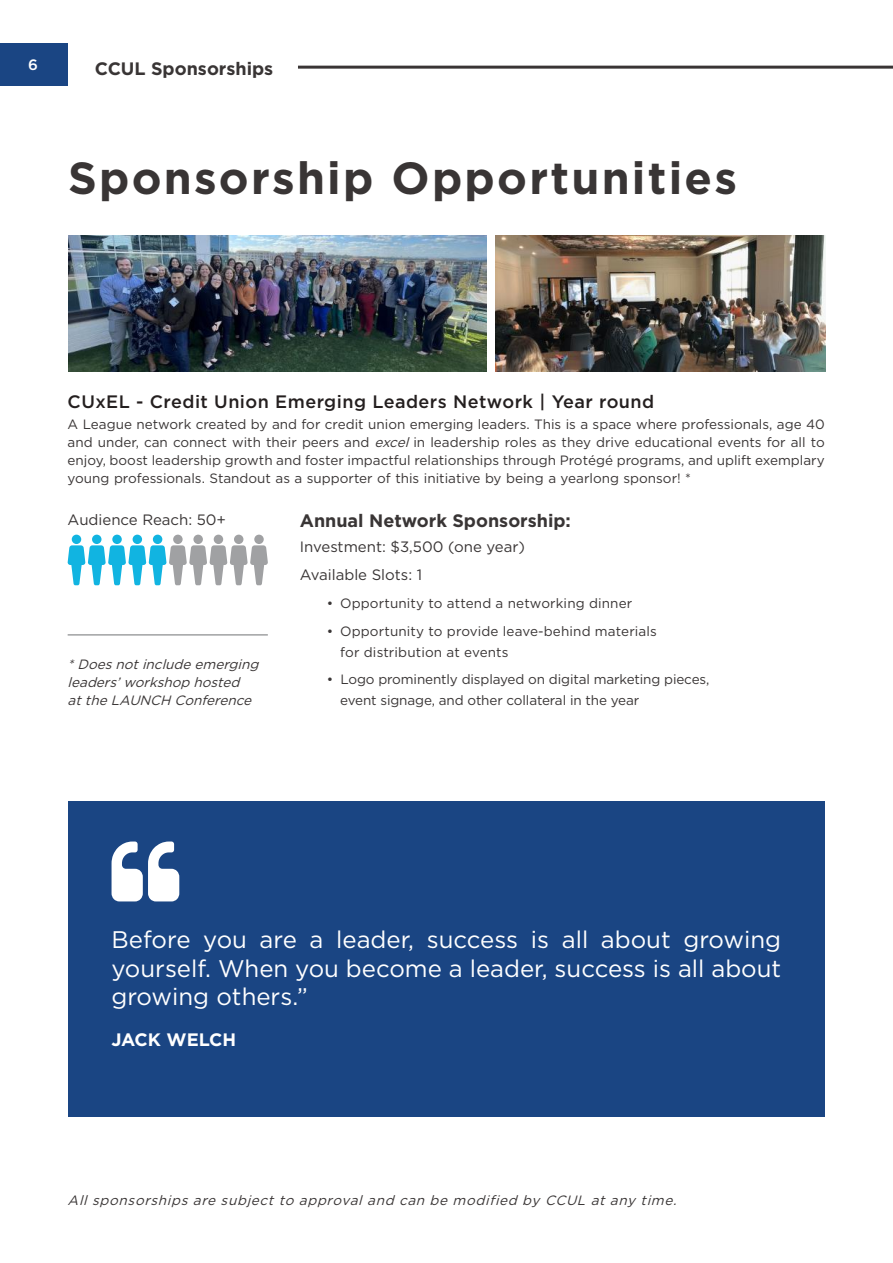
<style>
.page{position:relative;width:893px;height:1263px;background:#fff}
.page>*{position:absolute;margin:0;border:0;box-sizing:border-box;transform-origin:0 0}
.t1{font:700 45px "Gotham";letter-spacing:.05em;color:#393535}
.t2{font:24px/28.8px "Gotham";color:#fff;text-align:justify}
.t3{font:500 18px "Gotham";letter-spacing:.025em;color:#241f1f}
.t4{font:700 18px "Gotham";color:#393535}
.t5{font:700 18px "Gotham";color:#fff}
.t6{font:15px/28.3px "Gotham";color:#393535}
.t7{font:500 15px "Gotham";color:#fff}
.t8{font:13.5px/18px "Gotham";color:#393535}
.t9{font:italic 13.5px/18px "Gotham";color:#393535}
.s1{font-style:italic}
</style>
<div class="page">
<div style="left:68px;top:801px;width:757px;height:316px;background:#1a4583"></div>
<svg style="left:112px;top:841px;width:67px;height:60px"></svg>
<div style="left:92px;top:535px;width:10px;height:9px;background:#11b4e1;border-radius:50%"></div>
<div style="left:72px;top:535px;width:9px;height:9px;background:#11b4e1;border-radius:50%"></div>
<div style="left:112px;top:535px;width:10px;height:9px;background:#11b4e1;border-radius:50%"></div>
<div style="left:153px;top:535px;width:9px;height:9px;background:#11b4e1;border-radius:50%"></div>
<div style="left:133px;top:535px;width:9px;height:9px;background:#11b4e1;border-radius:50%"></div>
<div style="left:173px;top:535px;width:10px;height:9px;background:#a0a1a3;border-radius:50%"></div>
<div style="left:214px;top:535px;width:9px;height:9px;background:#a0a1a3;border-radius:50%"></div>
<div style="left:193px;top:535px;width:10px;height:9px;background:#a0a1a3;border-radius:50%"></div>
<div style="left:234px;top:535px;width:9px;height:9px;background:#a0a1a3;border-radius:50%"></div>
<svg style="left:68px;top:545px;width:200px;height:40px"></svg>
<div style="left:254px;top:535px;width:10px;height:9px;background:#a0a1a3;border-radius:50%"></div>
<hr style="left:68px;top:634px;width:200px;height:2px;background:#a0a1a3">
<img style="left:68px;top:235px;width:419px;height:136px">
<img style="left:495px;top:235px;width:330px;height:136px">
<div style="left:0;top:43px;width:68px;height:42px;background:#1a4583"></div>
<hr style="left:298px;top:66px;width:595px;height:3px;background:#393535">
<p class="t7" style="left:28px;top:55px;width:11px">6</p>
<h3 class="t4" style="left:95px;top:56px;width:180px">CCUL Sponsorships</h3>
<h1 class="t1" style="left:68px;top:149px;width:670px">Sponsorship Opportunities</h1>
<h3 class="t3" style="left:68px;top:390px;width:588px">CUxEL - Credit Union Emerging Leaders Network | Year round</h3>
<p class="t8" style="left:68px;top:415px;width:759px;text-align:justify">A League network created by and for credit union emerging leaders. This is a space where professionals, age 40 and under, can connect with their peers and <span class="s1">excel</span> in leadership roles as they drive educational events for all to enjoy, boost leadership growth and foster impactful relationships through Protégé programs, and uplift exemplary young professionals. Standout as a supporter of this initiative by being a yearlong sponsor! *</p>
<p class="t6" style="left:68px;top:505px;width:160px">Audience Reach: 50+</p>
<p class="t9" style="left:68px;top:655px;width:196px">*Doesnotinclude emerging leaders’workshop hosted atthe LAUNCH Conference</p>
<h3 class="t4" style="left:300px;top:509px;width:273px">Annual Network Sponsorship:</h3>
<p class="t6" style="left:300px;top:532px;width:227px">Investment: $3,500 (one year)<br>Available Slots: 1</p>
<p class="t8" style="left:327px;top:594px;width:307px">• Opportunity to attend a networking dinner</p>
<p class="t8" style="left:340px;top:620px;width:318px;line-height:21px;text-indent:-14px">• Opportunity to provide leave-behind materials for distribution at events</p>
<p class="t8" style="left:340px;top:669px;width:371px;line-height:21px;text-indent:-14px">• Logo prominently displayed on digital marketing pieces, event signage, and other collateral in the year</p>
<h2 class="t2" style="left:112px;top:924px;width:671px">Before you are a leader, success is all about growing yourself. When you become a leader, success is all about growing others.”</h2>
<h3 class="t5" style="left:112px;top:1028px;width:126px">JACK WELCH</h3>
<p class="t9" style="left:68px;top:1191px;width:614px">All sponsorships are subject to approval and can be modified by CCUL at any time.</p>
</div>
